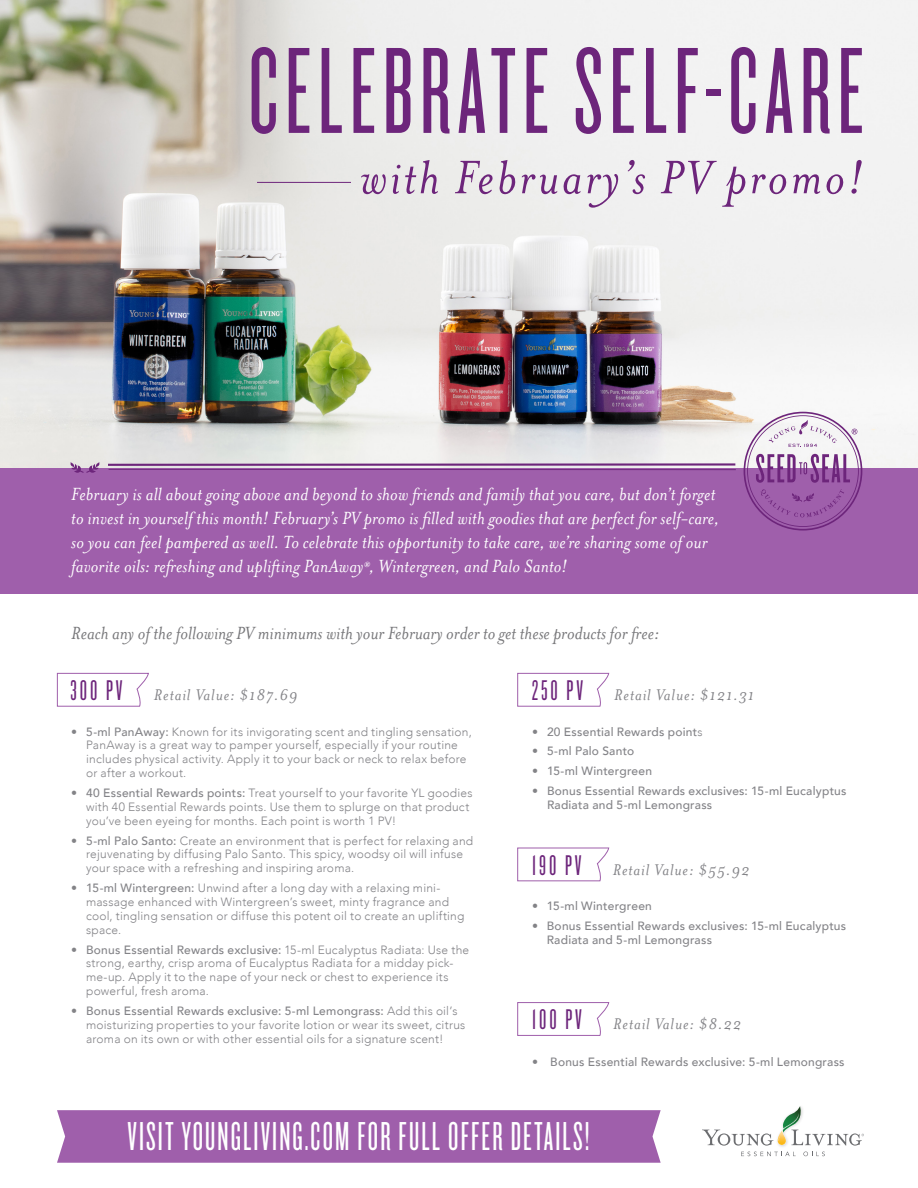
<style>
.page{position:relative;width:918px;height:1188px;background:#fff}
.page>*{position:absolute;margin:0;border:0;box-sizing:border-box;transform-origin:0 0}
.t1{font:127.5px "Knockout 26 Junior Flywght";letter-spacing:.05em;color:#6d257b}
.t2{font:italic 54px "Mrs Eaves OT";letter-spacing:.05em;color:#6d257b}
.t3{font:42px "Knockout 26 Junior Flywght";letter-spacing:.05em;color:#fff}
.t4{font:italic 20.25px/24px "Mrs Eaves OT";letter-spacing:.01em;color:#fff}
.t5{font:italic 20.25px "Mrs Eaves OT";color:#77777a}
.t6{font:italic 17.85px "Mrs Eaves OT";letter-spacing:.05em;color:#838387}
.t7{font:300 12px/13.8px "Avenir";letter-spacing:.02em;color:#838387}
.t8{font:500 12px/14px "Avenir";letter-spacing:.02em;color:#838387}
.s1{font-family:"Knockout 26 Junior Flywght";font-style:normal;font-size:29.7px;color:#6d257b}
.s2{font-weight:500}
.s3{font-weight:300}
</style>
<div class="page">
<div style="left:57px;top:1110px;width:604px;height:53px;background:#9f5fab"></div>
<svg style="left:57px;top:673px;width:92px;height:34px"></svg>
<svg style="left:517px;top:673px;width:93px;height:34px"></svg>
<svg style="left:517px;top:847px;width:93px;height:35px"></svg>
<svg style="left:517px;top:1002px;width:93px;height:34px"></svg>
<div style="left:0;top:464px;width:918px;height:130px;background:#9f5fab"></div>
<img style="left:0;top:0;width:918px;height:468px">
<hr style="left:108px;top:463px;width:627px;height:3px;background:#6d257b">
<hr style="left:109px;top:469px;width:627px;height:1px;background:#6d257b">
<svg style="left:70px;top:462px;width:30px;height:11px"></svg>
<svg style="left:702px;top:1106px;width:162px;height:40px"></svg>
<svg style="left:741px;top:1152px;width:55px;height:4px"></svg>
<svg style="left:803px;top:1152px;width:22px;height:4px"></svg>
<svg style="left:744px;top:412px;width:118px;height:119px"></svg>
<hr style="left:257px;top:182px;width:94px;height:1px;background:#6d257b">
<p class="t1" style="left:249px;top:20px;width:617px">CELEBRATE SELF-CARE</p>
<p class="t2" style="left:360px;top:148px;width:506px">with February’s PV promo!</p>
<p class="t4" style="left:71px;top:483px;width:649px">February is all about going above and beyond to show friends and family that you care, but don’t forget to invest in yourself this month! February’s PV promo is filled with goodies that are perfect for self-care, so you can feel pampered as well. To celebrate this opportunity to take care, we’re sharing some of our favorite oils: refreshing and uplifting PanAway<sup>®</sup>, Wintergreen, and Palo Santo!</p>
<h3 class="t5" style="left:71px;top:622px;width:589px">Reach any of the following PV minimums with your February order to get these products for free:</h3>
<p class="t6" style="left:70px;top:685px;width:229px"><span class="s1">300 PV</span> Retail Value: $187.69</p>
<p class="t6" style="left:532px;top:685px;width:223px"><span class="s1">250 PV</span> Retail Value: $121.31</p>
<p class="t7" style="left:86px;top:725px;width:387px;text-indent:-15px"><span class="s2">• 5-ml PanAway:</span> Known for its invigorating scent and tingling sensation, PanAway is a great way to pamper yourself, especially if your routine includes physical activity. Apply it to your back or neck to relax before or after a workout.</p>
<p class="t7" style="left:86px;top:786px;width:388px;text-indent:-15px"><span class="s2">• 40 Essential Rewards points:</span> Treat yourself to your favorite YL goodies with 40 Essential Rewards points. Use them to splurge on that product you’ve been eyeing for months. Each point is worth 1 PV!</p>
<p class="t7" style="left:86px;top:834px;width:389px;text-indent:-15px"><span class="s2">• 5-ml Palo Santo:</span> Create an environment that is perfect for relaxing and rejuvenating by diffusing Palo Santo. This spicy, woodsy oil will infuse your space with a refreshing and inspiring aroma.</p>
<p class="t7" style="left:86px;top:881px;width:380px;text-indent:-15px"><span class="s2">• 15-ml Wintergreen:</span> Unwind after a long day with a relaxing mini&shy;massage enhanced with Wintergreen’s sweet, minty fragrance and cool, tingling sensation or diffuse this potent oil to create an uplifting space.</p>
<p class="t7" style="left:86px;top:943px;width:385px;text-indent:-15px"><span class="s2">• Bonus Essential Rewards exclusive:</span> 15-ml Eucalyptus Radiata: Use the strong, earthy, crisp aroma of Eucalyptus Radiata for a midday pick&shy;me-up. Apply it to the nape of your neck or chest to experience its powerful, fresh aroma.</p>
<p class="t7" style="left:86px;top:1004px;width:381px;text-indent:-15px"><span class="s2">• Bonus Essential Rewards exclusive: 5-ml Lemongrass:</span> Add this oil’s moisturizing properties to your favorite lotion or wear its sweet, citrus aroma on its own or with other essential oils for a signature scent!</p>
<p class="t8" style="left:532px;top:724px;width:172px">• 20 Essential Rewards point<span class="s3">s</span></p>
<p class="t8" style="left:532px;top:744px;width:104px">• 5-ml Palo Santo</p>
<p class="t8" style="left:532px;top:763px;width:121px">• 15-ml Wintergreen</p>
<p class="t8" style="left:547px;top:783px;width:301px;text-indent:-15px">• Bonus Essential Rewards exclusives: 15-ml Eucalyptus<br>Radiata and 5-ml Lemongrass</p>
<p class="t6" style="left:532px;top:860px;width:219px"><span class="s1">190 PV</span> Retail Value: $55.92</p>
<p class="t8" style="left:532px;top:898px;width:121px">• 15-ml Wintergreen</p>
<p class="t8" style="left:547px;top:918px;width:301px;text-indent:-15px">• Bonus Essential Rewards exclusives: 15-ml Eucalyptus<br>Radiata and 5-ml Lemongrass</p>
<p class="t6" style="left:532px;top:1014px;width:211px"><span class="s1">100 PV</span> Retail Value: $8.22</p>
<p class="t8" style="left:532px;top:1055px;width:314px">• Bonus Essential Rewards exclusive: 5-ml Lemongrass</p>
<p class="t3" style="left:127px;top:1113px;width:464px">VISIT YOUNGLIVING.COM FOR FULL OFFER DETAILS!</p>
</div>
